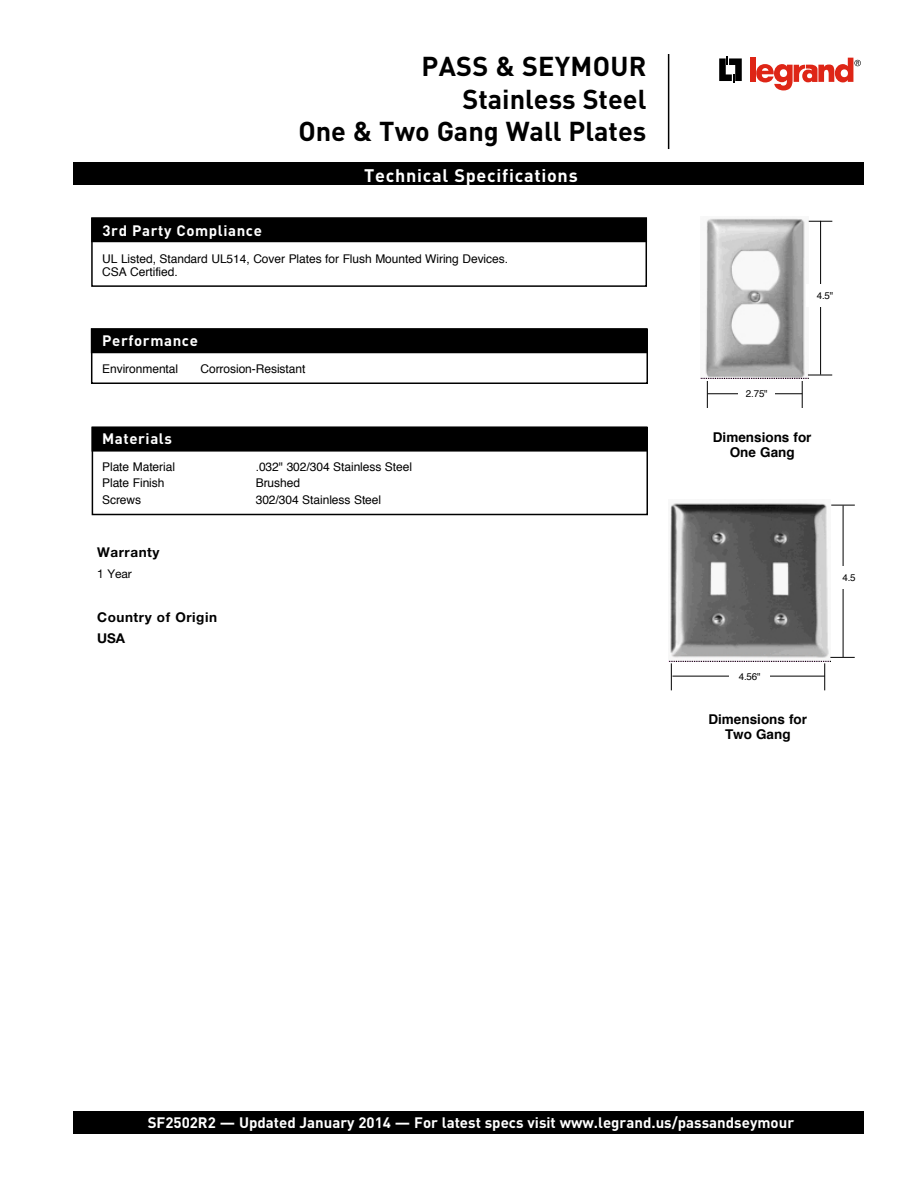
<style>
.page{position:relative;width:918px;height:1188px;background:#fff}
.page>*{position:absolute;margin:0;border:0;box-sizing:border-box;transform-origin:0 0}
.t1{font:700 27px/32.4px "DIN Pro";color:#000;text-align:right}
.t2{font:700 18px "DIN Pro";letter-spacing:.04em;color:#fff}
.t3{font:700 15px "DIN Pro";color:#fff}
.t4{font:700 13.5px/15px "Helvetica";color:#000;text-align:center}
.t5{font:700 13.5px/21.1px "Helvetica Neue";letter-spacing:.04em;color:#000}
.t6{font:12px/13.5px "Helvetica";letter-spacing:-.005em;color:#000}
.t7{font:12px "Helvetica Neue";color:#000}
.t8{font:9.75px "Helvetica";color:#000}
</style>
<div class="page">
<div style="left:73px;top:162px;width:791px;height:23px;background:#000"></div>
<div style="left:73px;top:1111px;width:791px;height:23px;background:#000"></div>
<hr style="left:668px;top:54px;width:1px;height:95px;background:#000">
<div style="left:92px;top:218px;width:555px;height:24px;background:#000"></div>
<div style="left:91px;top:217px;width:556px;height:70px;border:2px solid #000"></div>
<div style="left:91px;top:329px;width:556px;height:24px;background:#000"></div>
<div style="left:91px;top:328px;width:557px;height:56px;border:2px solid #000"></div>
<div style="left:92px;top:427px;width:555px;height:24px;background:#000"></div>
<div style="left:92px;top:427px;width:556px;height:88px;border:2px solid #000"></div>
<div style="left:700px;top:217px;width:108px;height:165px;background:linear-gradient(to right,#fff,#fff)"></div>
<img style="left:700px;top:217px;width:108px;height:161px">
<hr style="left:708px;top:393px;width:94px;height:1px;background:#000">
<div style="left:738px;top:388px;width:37px;height:17px;background:#fff"></div>
<svg style="left:809px;top:221px;width:23px;height:1px"></svg>
<svg style="left:802px;top:375px;width:30px;height:33px"></svg>
<hr style="left:820px;top:221px;width:1px;height:154px;background:#000">
<div style="left:806px;top:284px;width:38px;height:22px;background:#fff"></div>
<svg style="left:707px;top:381px;width:1px;height:27px"></svg>
<svg style="left:668px;top:660px;width:156px;height:5px"></svg>
<img style="left:669px;top:503px;width:162px;height:158px">
<hr style="left:672px;top:676px;width:153px;height:1px;background:#000">
<div style="left:729px;top:671px;width:41px;height:13px;background:#fff"></div>
<svg style="left:831px;top:505px;width:24px;height:1px"></svg>
<svg style="left:824px;top:657px;width:31px;height:33px"></svg>
<hr style="left:843px;top:506px;width:1px;height:151px;background:#000">
<div style="left:831px;top:566px;width:36px;height:23px;background:#fff"></div>
<svg style="left:671px;top:663px;width:1px;height:27px"></svg>
<div style="left:750px;top:58px;width:6px;height:24px;background:#de2516"></div>
<svg style="left:756px;top:58px;width:105px;height:32px"></svg>
<svg style="left:719px;top:57px;width:23px;height:26px"></svg>
<h1 class="t1" style="left:298px;top:49px;width:350px">Pass &amp; Seymo ur<br>Stainless Steel<br>One &amp; Two Gang Wall Plates</h1>
<h2 class="t2" style="left:364px;top:163px;width:215px">Technical Specifications</h2>
<p class="t3" style="left:103px;top:220px;width:161px">3rd Party Compliance</p>
<p class="t6" style="left:102px;top:252px;width:407px">UL Listed, Standard UL514, Cover Plates for Flush Mounted Wiring Devices.<br>CSA Certified.</p>
<p class="t3" style="left:102px;top:331px;width:97px">Performance</p>
<p class="t6" style="left:102px;top:362px;width:77px">Environmental</p>
<p class="t6" style="left:200px;top:362px;width:106px">Corrosion-Resistant</p>
<p class="t3" style="left:102px;top:429px;width:71px">Materials</p>
<p class="t6" style="left:102px;top:460px;width:74px">Plate Material</p>
<p class="t6" style="left:256px;top:460px;width:158px">.032" 302/304 Stainless Steel</p>
<p class="t6" style="left:102px;top:477px;width:64px">Plate Finish</p>
<p class="t6" style="left:256px;top:477px;width:46px">Brushed</p>
<p class="t6" style="left:102px;top:493px;width:41px">Screws</p>
<p class="t6" style="left:256px;top:493px;width:127px">302/304 Stainless Steel</p>
<p class="t5" style="left:97px;top:542px;width:64px">Warranty</p>
<p class="t7" style="left:97px;top:567px;width:36px">1 Year</p>
<p class="t5" style="left:97px;top:606px;width:121px">Country of Origin<br>USA</p>
<p class="t8" style="left:817px;top:288px;width:18px">4.5"</p>
<p class="t8" style="left:746px;top:386px;width:23px">2.75"</p>
<p class="t4" style="left:713px;top:430px;width:100px">Dimensions for<br>One Gang</p>
<p class="t8" style="left:842px;top:570px;width:15px">4.5</p>
<p class="t8" style="left:739px;top:669px;width:23px">4.56"</p>
<p class="t4" style="left:708px;top:712px;width:100px">Dimensions for<br>Two Gang</p>
<p class="t3" style="left:148px;top:1113px;width:648px">SF2502R2 — Updated January 2014 — For latest specs visit www.legrand.us/passandseymour</p>
</div>
